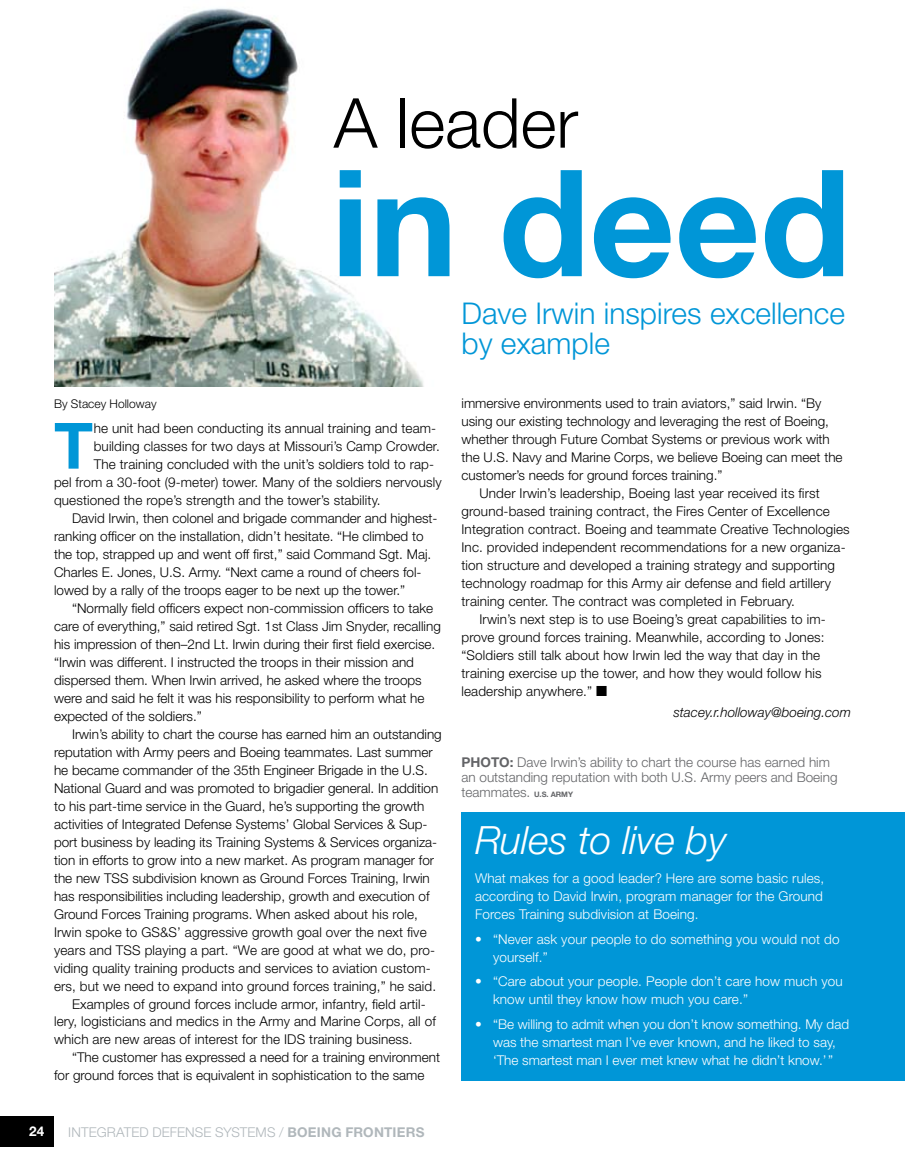
<style>
.page{position:relative;width:905px;height:1161px;background:#fff}
.page>*{position:absolute;margin:0;border:0;box-sizing:border-box;transform-origin:0 0}
.t1{font:700 148.5px "Helvetica Neue";color:#0096d7}
.t2{font:300 69px "Helvetica Neue";color:#000}
.t3{font:700 63.9px "Helvetica Neue";color:#0096d7}
.t4{font:italic 300 39px "Helvetica Neue";color:#fff}
.t5{font:300 30px/30px "Helvetica Neue";color:#0096d7}
.t6{font:300 13.5px "Helvetica Neue";color:#000}
.t7{font:300 13.5px/18px "Helvetica Neue";letter-spacing:.01em;color:#fff}
.t8{font:300 13.5px/15px "Helvetica Neue";color:#636467}
.t9{font:300 13.5px "Helvetica Neue";letter-spacing:.005em;color:#b0b7bb}
.t10{font:italic 300 13.5px "Helvetica Neue";color:#000}
.t11{font:700 13.5px "Helvetica Neue";color:#fff}
.t12{font:300 12px "Helvetica Neue";color:#000}
.s1{font-weight:700}
.s2{font-weight:700;font-size:7.5px}
</style>
<div class="page">
<div style="left:0;top:1116px;width:54px;height:31px;background:#000"></div>
<img style="left:54px;top:8px;width:370px;height:379px">
<div style="left:461px;top:812px;width:443px;height:269px;background:#0096d7"></div>
<h2 class="t2" style="left:334px;top:81px;width:246px">A leader</h2>
<h1 class="t1" style="left:331px;top:131px;width:521px">in deed</h1>
<h3 class="t5" style="left:461px;top:298px;width:385px">Dave Irwin inspires excellence by example</h3>
<p class="t12" style="left:54px;top:396px;width:104px">By Stacey Holloway</p>
<h3 class="t3" style="left:54px;top:406px;width:41px">T</h3>
<p class="t6" style="left:94px;top:420px;width:344px">he unit had been conducting its annual training and team-</p>
<p class="t6" style="left:94px;top:438px;width:347px">building classes for two days at Missouri’s Camp Crowder.</p>
<p class="t6" style="left:94px;top:456px;width:342px">The training concluded with the unit’s soldiers told to rap-</p>
<p class="t6" style="left:54px;top:474px;width:389px">pel from a 30-foot (9-meter) tower. Many of the soldiers nervously</p>
<p class="t6" style="left:54px;top:492px;width:328px">questioned the rope’s strength and the tower’s stability.</p>
<p class="t6" style="left:72px;top:510px;width:367px">David Irwin, then colonel and brigade commander and highest-</p>
<p class="t6" style="left:54px;top:528px;width:371px">ranking officer on the installation, didn’t hesitate. “He climbed to</p>
<p class="t6" style="left:54px;top:546px;width:379px">the top, strapped up and went off first,” said Command Sgt. Maj.</p>
<p class="t6" style="left:54px;top:564px;width:369px">Charles E. Jones, U.S. Army. “Next came a round of cheers fol-</p>
<p class="t6" style="left:54px;top:582px;width:352px">lowed by a rally of the troops eager to be next up the tower.”</p>
<p class="t6" style="left:72px;top:600px;width:363px">“Normally field officers expect non-commission officers to take</p>
<p class="t6" style="left:54px;top:618px;width:388px">care of everything,” said retired Sgt. 1st Class Jim Snyder, recalling</p>
<p class="t6" style="left:54px;top:636px;width:383px">his impression of then–2nd Lt. Irwin during their first field exercise.</p>
<p class="t6" style="left:54px;top:654px;width:361px">“Irwin was different. I instructed the troops in their mission and</p>
<p class="t6" style="left:54px;top:672px;width:369px">dispersed them. When Irwin arrived, he asked where the troops</p>
<p class="t6" style="left:54px;top:690px;width:372px">were and said he felt it was his responsibility to perform what he</p>
<p class="t6" style="left:54px;top:708px;width:149px">expected of the soldiers.”</p>
<p class="t6" style="left:72px;top:726px;width:371px">Irwin’s ability to chart the course has earned him an outstanding</p>
<p class="t6" style="left:54px;top:744px;width:380px">reputation with Army peers and Boeing teammates. Last summer</p>
<p class="t6" style="left:54px;top:762px;width:375px">he became commander of the 35th Engineer Brigade in the U.S.</p>
<p class="t6" style="left:54px;top:780px;width:386px">National Guard and was promoted to brigadier general. In addition</p>
<p class="t6" style="left:54px;top:797px;width:372px">to his part-time service in the Guard, he’s supporting the growth</p>
<p class="t6" style="left:54px;top:815px;width:375px">activities of Integrated Defense Systems’ Global Services &amp; Sup-</p>
<p class="t6" style="left:54px;top:833px;width:385px">port business by leading its Training Systems &amp; Services organiza-</p>
<p class="t6" style="left:54px;top:851px;width:381px">tion in efforts to grow into a new market. As program manager for</p>
<p class="t6" style="left:54px;top:869px;width:377px">the new TSS subdivision known as Ground Forces Training, Irwin</p>
<p class="t6" style="left:54px;top:887px;width:377px">has responsibilities including leadership, growth and execution of</p>
<p class="t6" style="left:54px;top:905px;width:365px">Ground Forces Training programs. When asked about his role,</p>
<p class="t6" style="left:54px;top:923px;width:374px">Irwin spoke to GS&amp;S’ aggressive growth goal over the next five</p>
<p class="t6" style="left:54px;top:941px;width:382px">years and TSS playing a part. “We are good at what we do, pro-</p>
<p class="t6" style="left:54px;top:959px;width:378px">viding quality training products and services to aviation custom-</p>
<p class="t6" style="left:54px;top:977px;width:383px">ers, but we need to expand into ground forces training,” he said.</p>
<p class="t6" style="left:72px;top:995px;width:355px">Examples of ground forces include armor, infantry, field artil-</p>
<p class="t6" style="left:54px;top:1013px;width:383px">lery, logisticians and medics in the Army and Marine Corps, all of</p>
<p class="t6" style="left:54px;top:1031px;width:360px">which are new areas of interest for the IDS training business.</p>
<p class="t6" style="left:72px;top:1049px;width:369px">“The customer has expressed a need for a training environment</p>
<p class="t6" style="left:54px;top:1067px;width:372px">for ground forces that is equivalent in sophistication to the same</p>
<p class="t11" style="left:29px;top:1123px;width:17px">24</p>
<p class="t9" style="left:68px;top:1124px;width:357px">INTEGRATED DEFENSE SYSTEMS / <span class="s1">BOEING FRONTIERS</span></p>
<p class="t6" style="left:461px;top:395px;width:361px">immersive environments used to train aviators,” said Irwin. “By</p>
<p class="t6" style="left:461px;top:413px;width:369px">using our existing technology and leveraging the rest of Boeing,</p>
<p class="t6" style="left:461px;top:431px;width:370px">whether through Future Combat Systems or previous work with</p>
<p class="t6" style="left:461px;top:449px;width:382px">the U.S. Navy and Marine Corps, we believe Boeing can meet the</p>
<p class="t6" style="left:461px;top:467px;width:262px">customer’s needs for ground forces training.”</p>
<p class="t6" style="left:479px;top:485px;width:342px">Under Irwin’s leadership, Boeing last year received its first</p>
<p class="t6" style="left:461px;top:503px;width:370px">ground-based training contract, the Fires Center of Excellence</p>
<p class="t6" style="left:461px;top:521px;width:390px">Integration contract. Boeing and teammate Creative Technologies</p>
<p class="t6" style="left:461px;top:539px;width:385px">Inc. provided independent recommendations for a new organiza-</p>
<p class="t6" style="left:461px;top:557px;width:375px">tion structure and developed a training strategy and supporting</p>
<p class="t6" style="left:461px;top:575px;width:371px">technology roadmap for this Army air defense and field artillery</p>
<p class="t6" style="left:461px;top:593px;width:335px">training center. The contract was completed in February.</p>
<p class="t6" style="left:479px;top:611px;width:348px">Irwin’s next step is to use Boeing’s great capabilities to im-</p>
<p class="t6" style="left:461px;top:629px;width:364px">prove ground forces training. Meanwhile, according to Jones:</p>
<p class="t6" style="left:461px;top:647px;width:360px">“Soldiers still talk about how Irwin led the way that day in the</p>
<p class="t6" style="left:461px;top:665px;width:361px">training exercise up the tower, and how they would follow his</p>
<p class="t6" style="left:461px;top:683px;width:147px">leadership anywhere.” ■</p>
<p class="t10" style="left:673px;top:704px;width:179px">stacey.r.holloway@boeing.com</p>
<p class="t8" style="left:461px;top:755px;width:377px"><span class="s1">PHOTO:</span> Dave Irwin’s ability to chart the course has earned him an outstanding reputation with both U.S. Army peers and Boeing teammates. <span class="s2">U.S. ARMY</span></p>
<h3 class="t4" style="left:475px;top:817px;width:253px">Rules to live by</h3>
<p class="t7" style="left:475px;top:869px;width:351px;text-align:justify">What makes for a good leader? Here are some basic rules, according to David Irwin, program manager for the Ground Forces Training subdivision at Boeing.</p>
<p class="t7" style="left:493px;top:930px;width:348px;text-indent:-18px">• “Never ask your people to do something you would not do yourself.”</p>
<p class="t7" style="left:493px;top:972px;width:351px;text-indent:-18px">• “Care about your people. People don’t care how much you know until they know how much you care.”</p>
<p class="t7" style="left:475px;top:1015px;width:375px;text-align:center">• “Be willing to admit when you don’t know something. My dad was the smartest man I’ve ever known, and he liked to say,<br>‘The smartest man I ever met knew what he didn’t know.’”</p>
</div>
